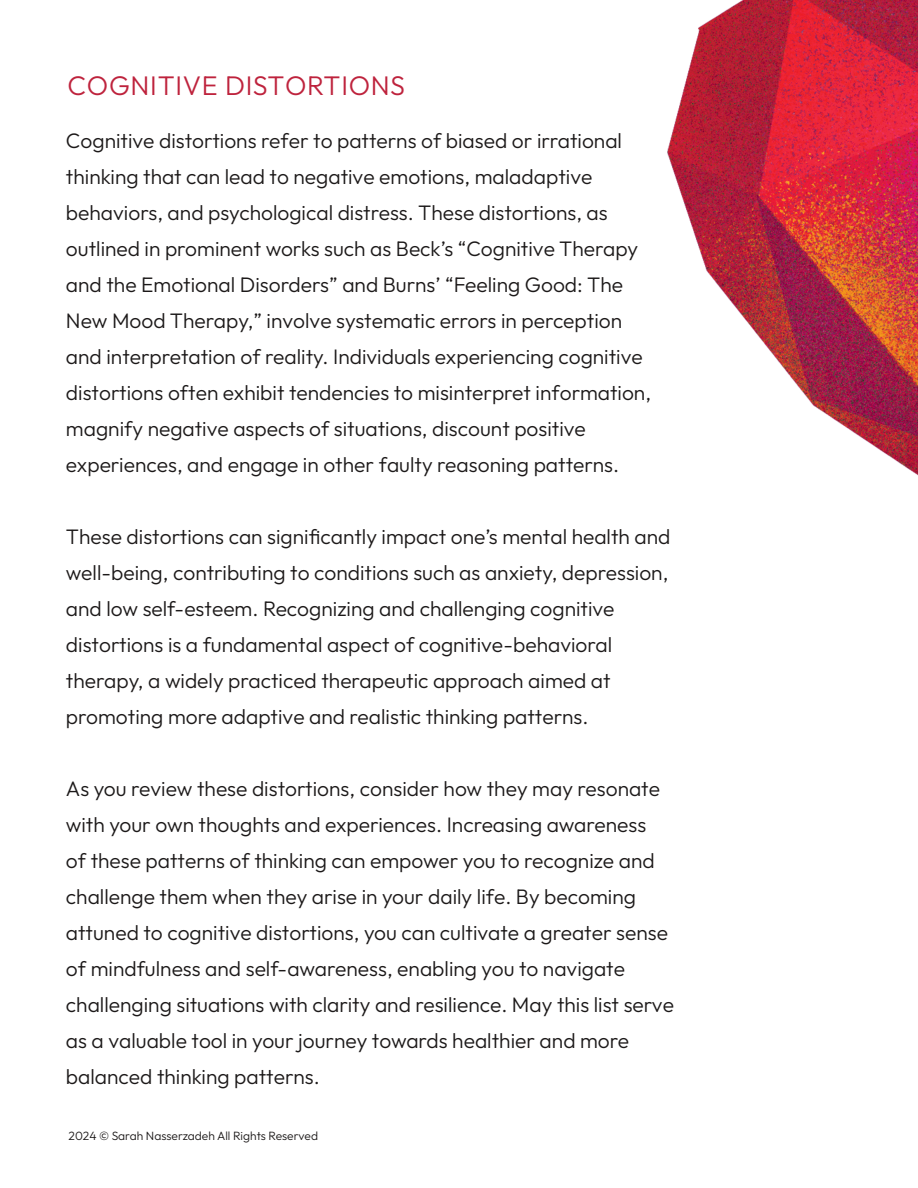
<style>
.page{position:relative;width:918px;height:1188px;background:#fff}
.page>*{position:absolute;margin:0;border:0;box-sizing:border-box;transform-origin:0 0}
.t1{font:100 27px "Outfit";letter-spacing:.025em;color:#be233d}
.Paragraph_Style_6{font:100 21px/36px "Outfit";color:#1c1919}
.t2{font:100 12px "Outfit";color:#1c1919}
</style>
<div class="page">
<img style="left:667px;top:0;width:251px;height:476px">
<p class="t1" style="left:68px;top:69px;width:339px">COGNITIVE DISTORTIONS</p>
<p class="Paragraph_Style_6" style="left:66px;top:122px;width:587px">Cognitive distortions refer to patterns of biased or irrational thinking that can lead to negative emotions, maladaptive behaviors, and psychological distress. These distortions, as outlined in prominent works such as Beck’s “Cognitive Therapy and the Emotional Disorders” and Burns’ “Feeling Good: The New Mood Therapy,” involve systematic errors in perception and interpretation of reality. Individuals experiencing cognitive distortions often exhibit tendencies to misinterpret information, magnify negative aspects of situations, discount positive experiences, and engage in other faulty reasoning patterns.</p>
<p class="Paragraph_Style_6" style="left:66px;top:518px;width:606px">These distortions can significantly impact one’s mental health and well-being, contributing to conditions such as anxiety, depression, and low self-esteem. Recognizing and challenging cognitive distortions is a fundamental aspect of cognitive-behavioral therapy, a widely practiced therapeutic approach aimed at promoting more adaptive and realistic thinking patterns.</p>
<p class="Paragraph_Style_6" style="left:66px;top:770px;width:610px">As you review these distortions, consider how they may resonate with your own thoughts and experiences. Increasing awareness<br>of these patterns of thinking can empower you to recognize and challenge them when they arise in your daily life. By becoming attuned to cognitive distortions, you can cultivate a greater sense of mindfulness and self-awareness, enabling you to navigate challenging situations with clarity and resilience. May this list serve as a valuable tool in your journey towards healthier and more balanced thinking patterns.</p>
<p class="t2" style="left:69px;top:1128px;width:251px">2024 © Sarah Nasserzadeh All Rights Reserved</p>
</div>
